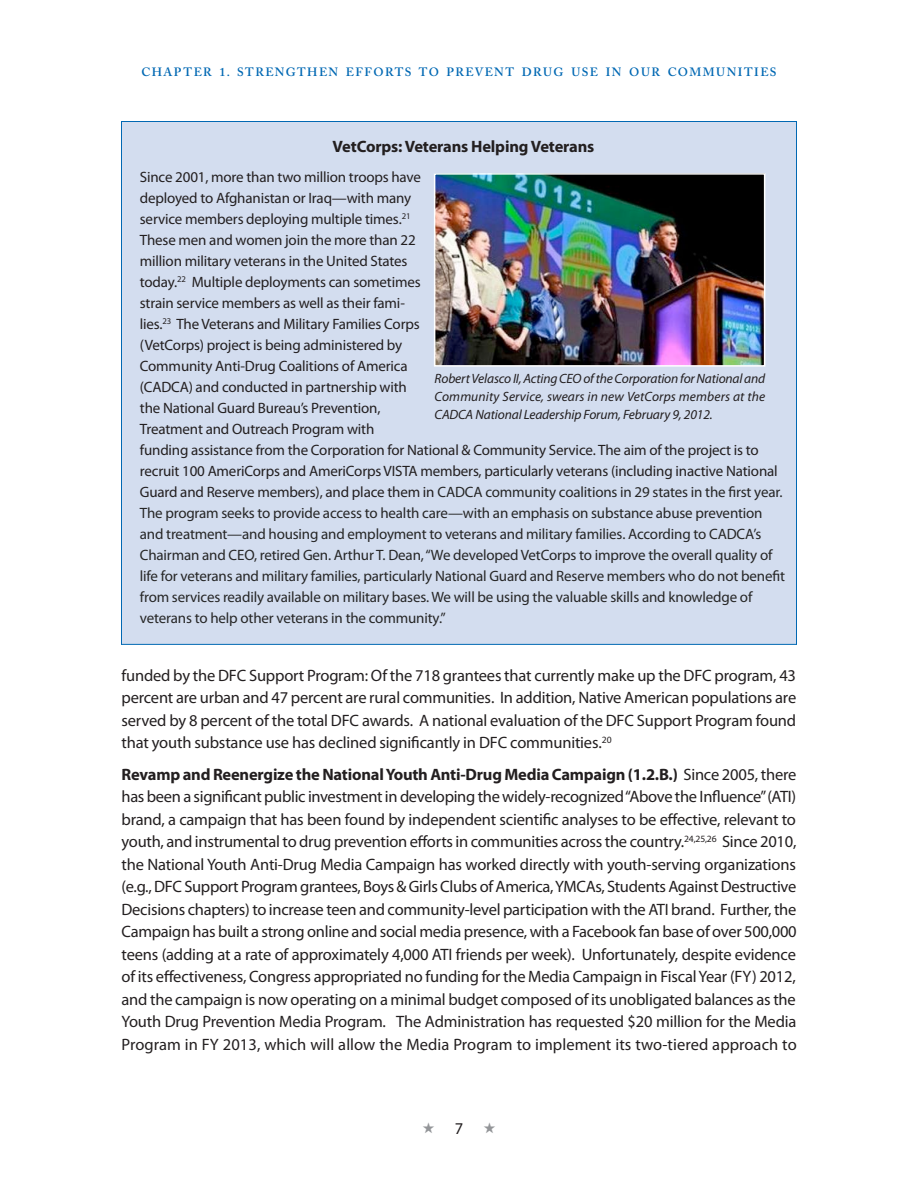
<style>
.page{position:relative;width:918px;height:1188px;background:#fff}
.page>*{position:absolute;margin:0;border:0;box-sizing:border-box;transform-origin:0 0}
.Text{font:16.5px/22.5px "Myriad Pro";letter-spacing:-.01em;color:#231f20;text-align:justify}
.Box_Head_1{font:700 16.5px "Myriad Pro";letter-spacing:-.01em;color:#231f20}
.Box_Text{font:15px/21px "Myriad Pro";letter-spacing:-.01em;color:#231f20}
.t1{font:italic 13.5px/18px "Myriad Pro";letter-spacing:-.01em;color:#231f20;text-align:justify}
.t2{font:600 12px "Adobe Caslon Pro";letter-spacing:.12em;color:#0168b3}
.s1{color:#262626}
.s2{font-weight:700}
.s3{color:#939598}
</style>
<div class="page">
<div style="left:122px;top:122px;width:674px;height:522px;background:#d3ddef"></div>
<img style="left:437px;top:176px;width:325px;height:188px">
<div style="left:434px;top:173px;width:331px;height:194px;border:2px solid #fff"></div>
<p class="t2" style="left:141px;top:65px;width:33px">CHAPTER</p>
<p class="t2" style="left:219px;top:65px;width:37px">1. STRENGT</p>
<p class="t2" style="left:307px;top:65px;width:22px">HEN</p>
<p class="t2" style="left:346px;top:65px;width:38px">EFFORTS</p>
<p class="t2" style="left:419px;top:65px;width:11px">TO</p>
<p class="t2" style="left:447px;top:65px;width:49px">PREVENT</p>
<p class="t2" style="left:522px;top:65px;width:23px">DRUG</p>
<p class="t2" style="left:571px;top:65px;width:20px">USE</p>
<p class="t2" style="left:606px;top:65px;width:9px">IN</p>
<p class="t2" style="left:629px;top:65px;width:23px">OUR</p>
<p class="t2" style="left:668px;top:65px;width:59px">COMMUNITIES</p>
<p class="Box_Head_1" style="left:333px;top:136px;width:263px">VetCorps: Veterans Helping Veterans</p>
<p class="Box_Text" style="left:140px;top:166px;width:647px">Since 2001, more than two million troops have<br>deployed to Afghanistan or Iraq—with many<br>service members deploying multiple times.<sup>21<br></sup>These men and women join the more than 22<br>million military veterans in the United States<br>today.<sup>22</sup> Multiple deployments can sometimes<br>strain service members as well as their fami-<br>lies.<sup>23</sup> The Veterans and Military Families Corps<br>(VetCorps) project is being administered by<br>Community Anti-Drug Coalitions of America<br>(CADCA) and conducted in partnership with<br>the National Guard Bureau’s Prevention,<br>Treatment and Outreach Program with<br>funding assistance from the Corporation for National &amp; Community Service. The aim of the project is to recruit 100 AmeriCorps and AmeriCorps VISTA members, particularly veterans (including inactive National Guard and Reserve members), and place them in <span class="s1">CADCA community coalitions in 29 states in the first year.<br>The program seeks to provide access to health care—with an emphasis on substance abuse prevention and treatment—and housing and employment to veterans and military families. According to CADCA’s Chairman and CEO, retired Gen. Arthur T. Dean, “We developed VetCorps to improve the overall quality of life for veterans and military families, particularly National Guard and Reserve members who do not benefit from services readily available on military bases. We will be using the valuable skills and knowledge of veterans to help other veterans in the community.”</span></p>
<p class="t1" style="left:435px;top:369px;width:332px">Robert Velasco II, Acting CEO of the Corporation for National and Community Service, swears in new VetCorps members at the CADCA National Leadership Forum, February 9, 2012.</p>
<p class="Text" style="left:122px;top:664px;width:676px">funded by the DFC Support Program: Of the 718 grantees that currently make up the DFC program, 43 percent are urban and 47 percent are rural communities. In addition, Native American populations are served by 8 percent of the total DFC awards. A national evaluation of the DFC Support Program found that youth substance use has declined significantly in DFC communities.<sup>20</sup></p>
<p class="Text" style="left:122px;top:763px;width:677px"><span class="s2">Revamp and Reenergize the National Youth Anti-Drug Media Campaign (1.2.B.)</span> Since 2005, there has been a significant public investment in developing the widely-recognized “Above the Influence” (ATI) brand, a campaign that has been found by independent scientific analyses to be effective, relevant to youth, and instrumental to drug prevention efforts in communities across the country.<sup>24,25,26</sup> Since 2010, the National Youth Anti-Drug Media Campaign has worked directly with youth-serving organizations (e.g., DFC Support Program grantees, Boys &amp; Girls Clubs of America, YMCAs, Students Against Destructive Decisions chapters) to increase teen and community-level participation with the ATI brand. Further, the Campaign has built a strong online and social media presence, with a Facebook fan base of over 500,000 teens (adding at a rate of approximately 4,000 ATI friends per week). Unfortunately, despite evidence of its effectiveness, Congress appropriated no funding for the Media Campaign in Fiscal Year (FY) 2012, and the campaign is now operating on a minimal budget composed of its unobligated balances as the Youth Drug Prevention Media Program. The Administration has requested $20 million for the Media Program in FY 2013, which will allow the Media Program to implement its two-tiered approach to</p>
<p class="Text" style="left:422px;top:1117px;width:75px"><span class="s3">★</span>7<span class="s3">★</span></p>
</div>
